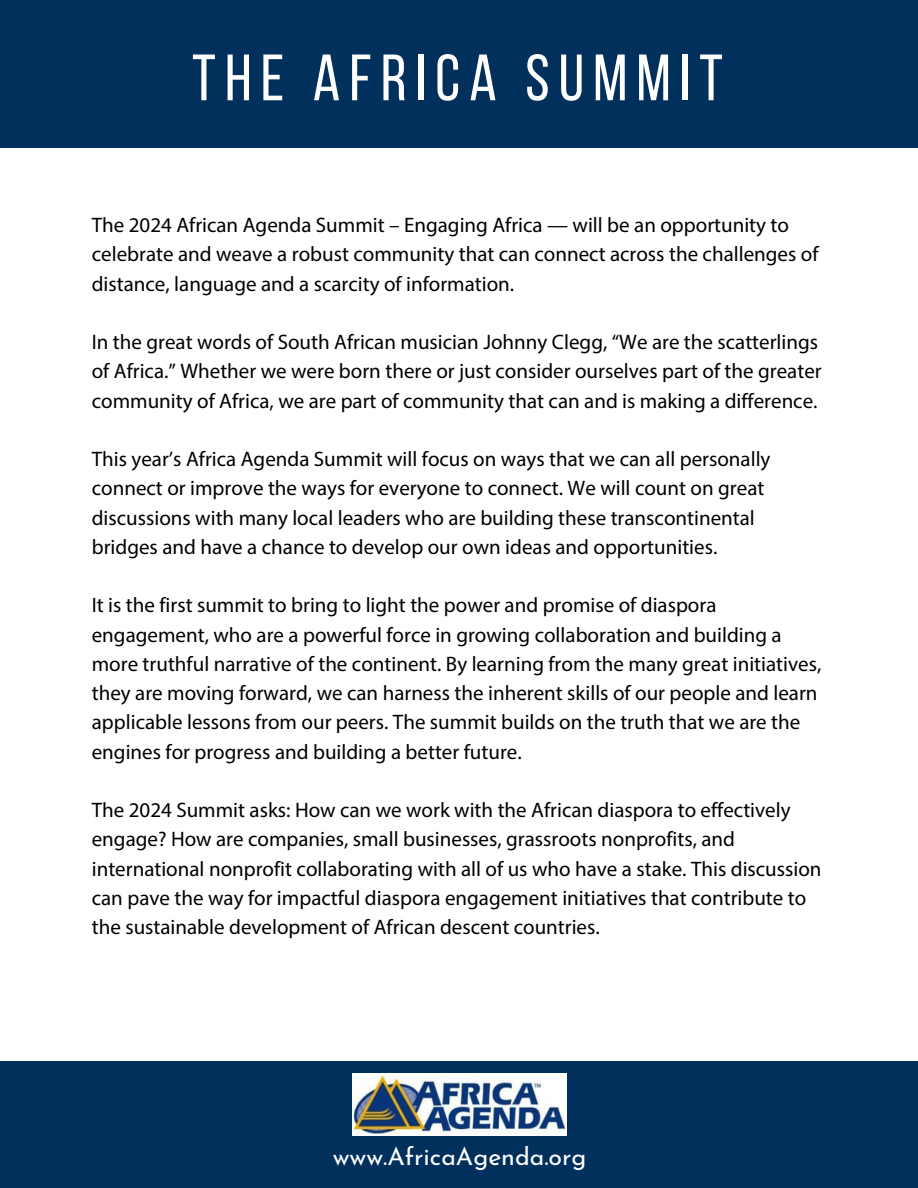
<style>
.page{position:relative;width:918px;height:1188px;background:#fff}
.page>*{position:absolute;margin:0;border:0;box-sizing:border-box;transform-origin:0 0}
.t1{font:65.4px "Bebas Neue";letter-spacing:.14em;color:#fff}
.t2{font:24.9px "Josefin Sans";color:#fff}
.t3{font:21px/29.2px "Myriad Pro";color:#000}
</style>
<div class="page">
<div style="left:0;top:0;width:918px;height:148px;background:#00305b"></div>
<div style="left:0;top:1062px;width:918px;height:126px;background:#00305b"></div>
<img style="left:353px;top:1074px;width:214px;height:62px">
<h1 class="t1" style="left:192px;top:51px;width:532px">THE AFRICA SUMMIT</h1>
<p class="t3" style="left:92px;top:210px;width:728px">The 2024 African Agenda Summit – Engaging Africa — will be an opportunity to celebrate and weave a robust community that can connect across the challenges of distance, language and a scarcity of information.</p>
<p class="t3" style="left:92px;top:327px;width:731px">In the great words of South African musician Johnny Clegg, “We are the scatterlings of Africa.” Whether we were born there or just consider ourselves part of the greater community of Africa, we are part of community that can and is making a difference.</p>
<p class="t3" style="left:92px;top:444px;width:680px">This year’s Africa Agenda Summit will focus on ways that we can all personally connect or improve the ways for everyone to connect. We will count on great discussions with many local leaders who are building these transcontinental bridges and have a chance to develop our own ideas and opportunities.</p>
<p class="t3" style="left:92px;top:590px;width:731px">It is the first summit to bring to light the power and promise of diaspora engagement, who are a powerful force in growing collaboration and building a more truthful narrative of the continent. By learning from the many great initiatives, they are moving forward, we can harness the inherent skills of our people and learn applicable lessons from our peers. The summit builds on the truth that we are the engines for progress and building a better future.</p>
<p class="t3" style="left:92px;top:795px;width:731px">The 2024 Summit asks: How can we work with the African diaspora to effectively engage? How are companies, small businesses, grassroots nonprofits, and international nonprofit collaborating with all of us who have a stake. This discussion can pave the way for impactful diaspora engagement initiatives that contribute to the sustainable development of African descent countries.</p>
<p class="t2" style="left:333px;top:1146px;width:255px">www.AfricaAgenda.org</p>
</div>
